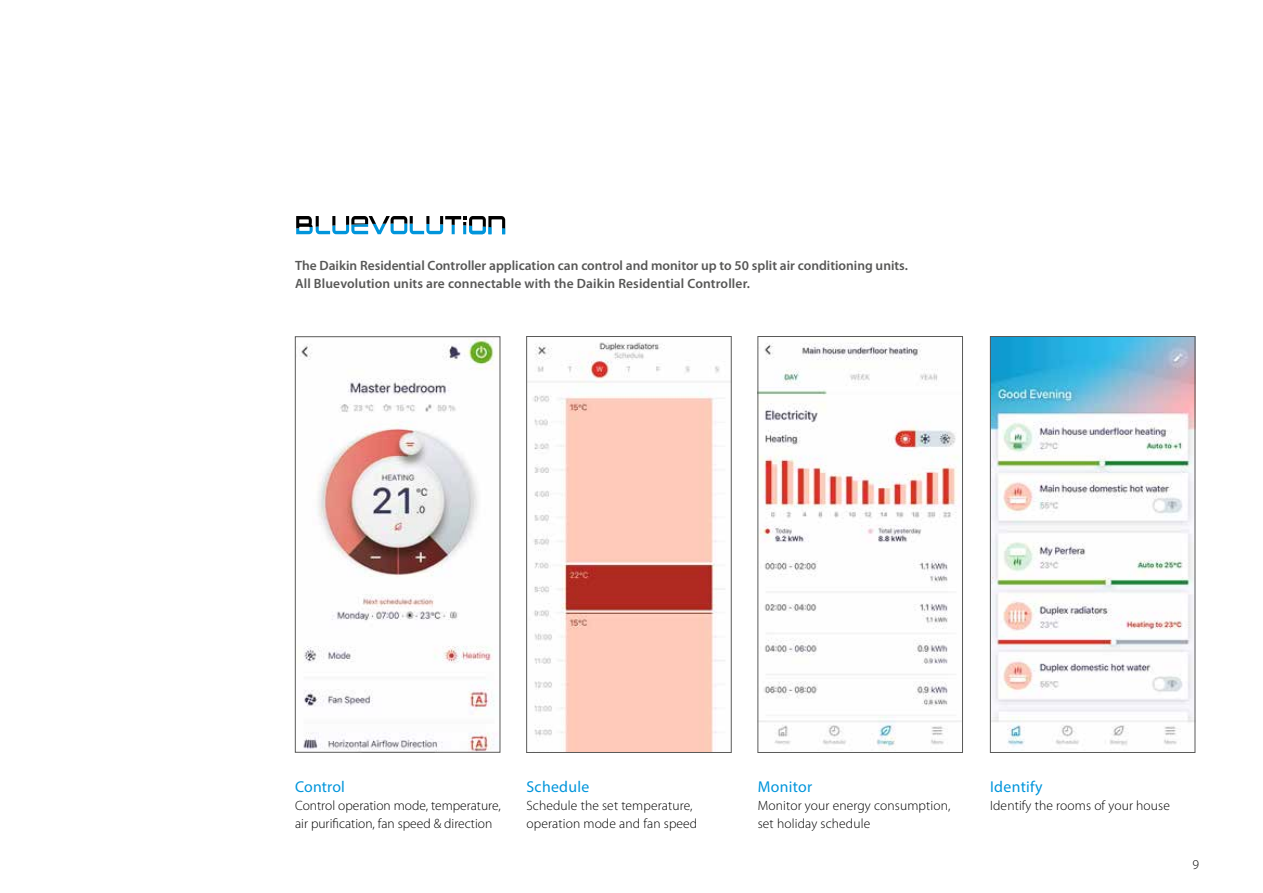
<style>
.page{position:relative;width:1263px;height:893px;background:#fff}
.page>*{position:absolute;margin:0;border:0;box-sizing:border-box;transform-origin:0 0}
.t1{font:15.75px "Myriad Pro";letter-spacing:.02em;color:#0095db}
.t2{font:300 13.5px/18px "Myriad Pro";letter-spacing:.01em;color:#000}
.t3{font:600 13.5px/18px "Myriad Pro";color:#575756}
</style>
<div class="page">
<img style="left:300px;top:339px;width:198px;height:411px">
<div style="left:295px;top:336px;width:205px;height:416px;border:1px solid #5a5a59"></div>
<img style="left:760px;top:343px;width:201px;height:404px">
<div style="left:758px;top:336px;width:205px;height:417px;border:1px solid #5a5a59"></div>
<img style="left:528px;top:342px;width:201px;height:409px">
<div style="left:526px;top:336px;width:205px;height:417px;border:1px solid #5a5a59"></div>
<img style="left:992px;top:338px;width:201px;height:408px">
<div style="left:990px;top:336px;width:205px;height:417px;border:1px solid #5a5a59"></div>
<svg style="left:296px;top:216px;width:209px;height:18px"></svg>
<p class="t3" style="left:295px;top:257px;width:614px">The Daikin Residential Controller application can control and monitor up to 50 split air conditioning units.<br>All Bluevolution units are connectable with the Daikin Residential Controller.</p>
<p class="t1" style="left:295px;top:777px;width:51px">Control</p>
<p class="t2" style="left:295px;top:797px;width:207px">Control operation mode, temperature, air purification, fan speed &amp; direction</p>
<p class="t1" style="left:526px;top:777px;width:64px">Schedule</p>
<p class="t2" style="left:526px;top:797px;width:172px">Schedule the set temperature, operation mode and fan speed</p>
<p class="t1" style="left:758px;top:777px;width:56px">Monitor</p>
<p class="t2" style="left:758px;top:797px;width:194px">Monitor your energy consumption, set holiday schedule</p>
<p class="t1" style="left:990px;top:777px;width:54px">Identify</p>
<p class="t2" style="left:990px;top:797px;width:181px">Identify the rooms of your house</p>
<p class="t2" style="left:1192px;top:856px;width:8px">9</p>
</div>
